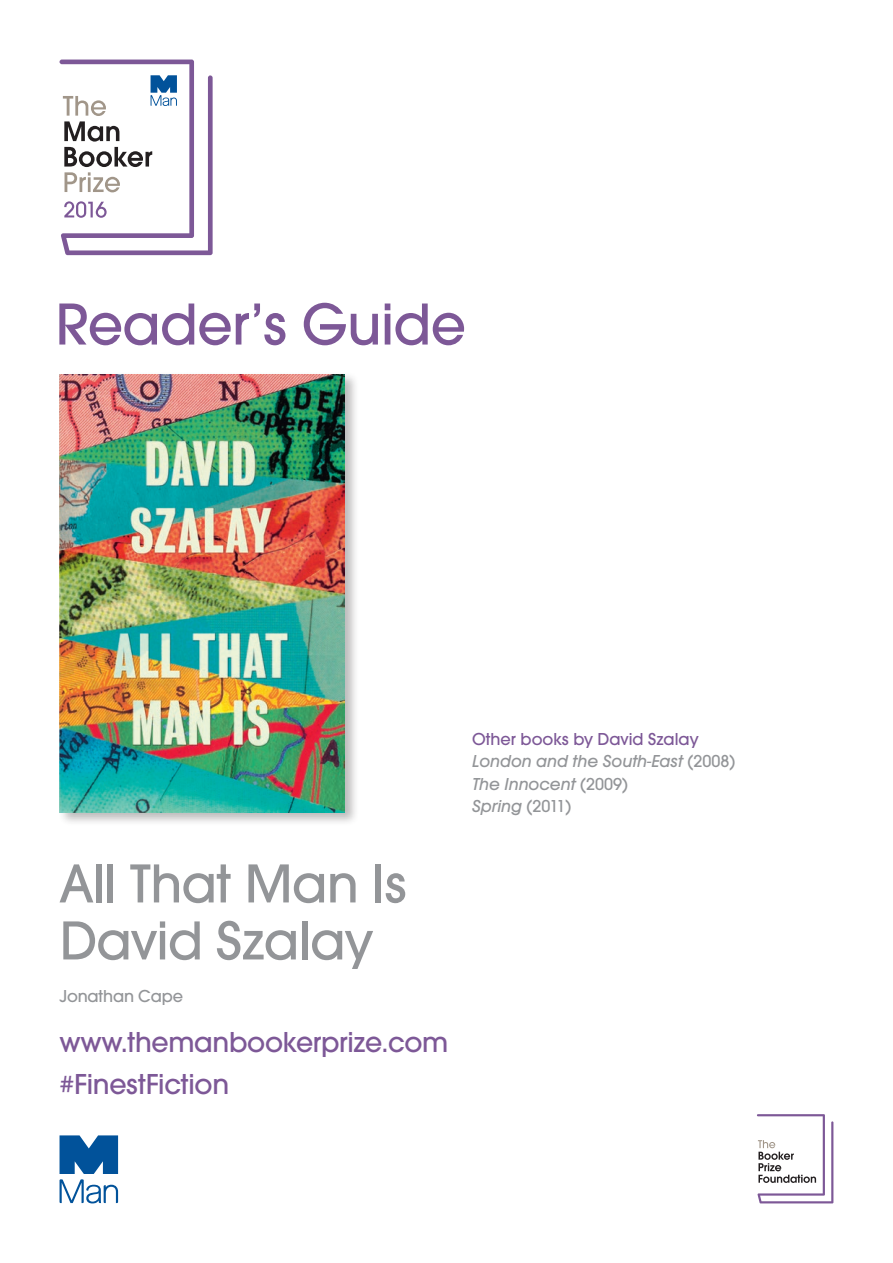
<style>
.page{position:relative;width:893px;height:1263px;background:#fff}
.page>*{position:absolute;margin:0;border:0;box-sizing:border-box;transform-origin:0 0}
.t1{font:500 61.5px "Avant Garde Gothic Itc T";letter-spacing:-.01em;color:#7d5897}
.t2{font:500 57px/57px "Avant Garde Gothic Itc T";letter-spacing:-.01em;color:#939598}
.t3{font:500 30px/42px "Avant Garde Gothic Itc T";letter-spacing:-.01em;color:#7d5897}
.t4{font:italic 500 18px/22.5px "Avant Garde Gothic Itc T";color:#939598}
.t5{font:500 18px "Avant Garde Gothic Itc T";letter-spacing:-.01em;color:#939598}
.s1{font-style:normal;color:#7d5897}
.s2{font-style:normal}
</style>
<div class="page">
<svg style="left:60px;top:1135px;width:58px;height:68px"></svg>
<svg style="left:757px;top:1114px;width:76px;height:89px"></svg>
<svg style="left:60px;top:60px;width:153px;height:195px"></svg>
<div style="left:58px;top:371px;width:301px;height:455px;background:#231f20;opacity:.3"></div>
<img style="left:60px;top:374px;width:284px;height:438px">
<h1 class="t1" style="left:55px;top:288px;width:412px">Reader’s Guide</h1>
<h2 class="t2" style="left:60px;top:855px;width:349px">All That Man Is<br>David Szalay</h2>
<p class="t5" style="left:60px;top:985px;width:125px">Jonathan Cape</p>
<h3 class="t3" style="left:60px;top:1021px;width:390px">www.themanbookerprize.com #FinestFiction</h3>
<p class="t4" style="left:472px;top:727px;width:265px"><span class="s1">Other books by David Szalay<br></span>London and the South-East <span class="s2">(2008)<br></span>The Innocent <span class="s2">(2009)<br></span>Spring <span class="s2">(2011)</span></p>
</div>
